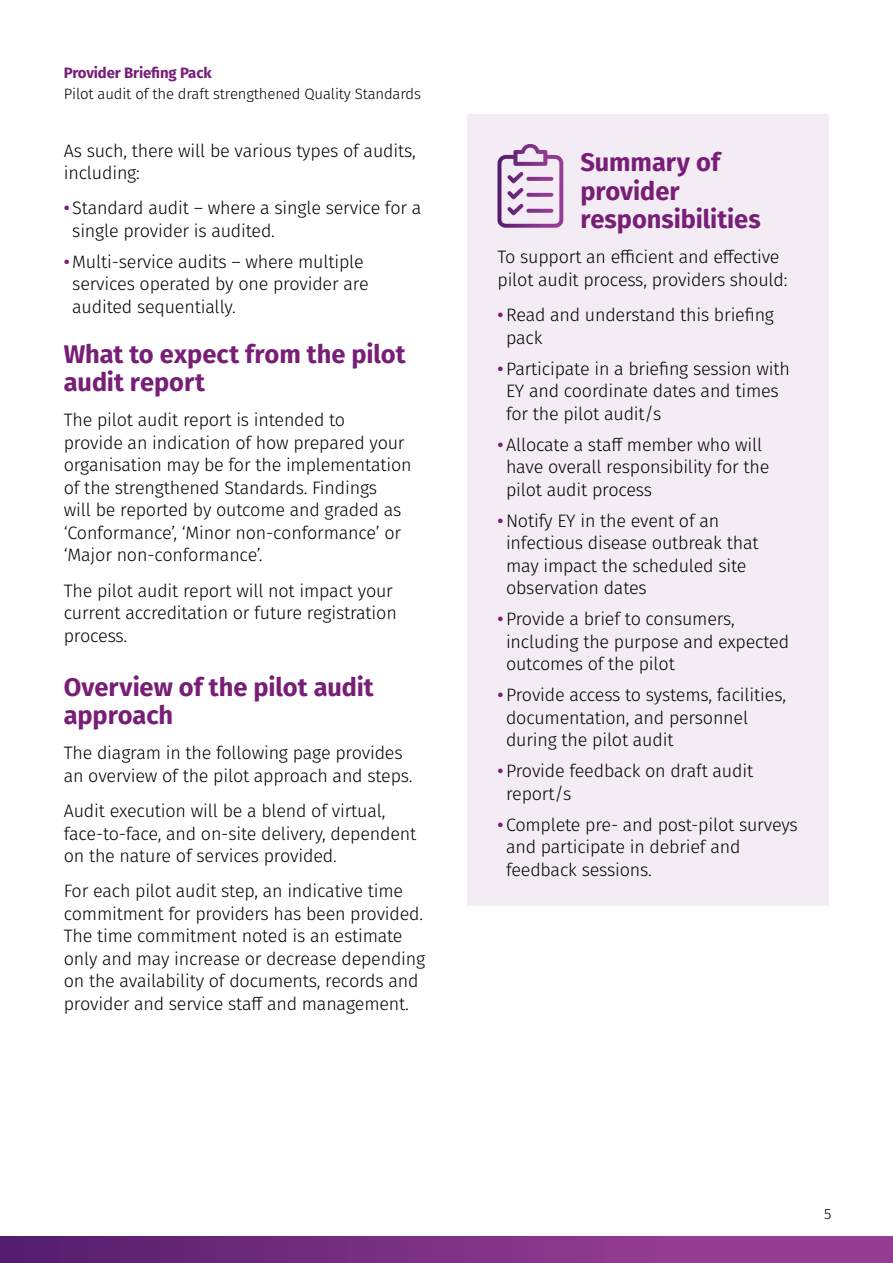
<style>
.page{position:relative;width:893px;height:1263px;background:#fff}
.page>*{position:absolute;margin:0;border:0;box-sizing:border-box;transform-origin:0 0}
.t1{font:700 25.5px/28.5px "Fira Sans";color:#781e77}
.t2{font:300 18px/22.5px "Fira Sans";letter-spacing:-.01em;color:#000}
.t3{font:300 15px "Fira Sans";letter-spacing:-.01em;color:#000}
.t4{font:700 15px "Fira Sans";letter-spacing:-.01em;color:#781e77}
.s1{font-weight:500;color:#781e77}
</style>
<div class="page">
<div style="left:0;top:1236px;width:893px;height:27px;background:linear-gradient(to right,#571f6f,#a04298)"></div>
<div style="left:468px;top:114px;width:361px;height:791px;background:#f4ecf4"></div>
<svg style="left:497px;top:144px;width:66px;height:84px"></svg>
<p class="t4" style="left:64px;top:60px;width:149px">Provider Briefing Pack</p>
<p class="t3" style="left:64px;top:83px;width:359px">Pilot audit of the draft strengthened Quality Standards</p>
<p class="t2" style="left:64px;top:139px;width:354px">As such, there will be various types of audits, including:</p>
<p class="t2" style="left:72px;top:197px;width:351px;text-indent:-8px"><span class="s1">•</span> Standard audit – where a single service for a single provider is audited.</p>
<p class="t2" style="left:72px;top:250px;width:298px;text-indent:-8px"><span class="s1">•</span>Multi-service audits – where multiple services operated by one provider are audited sequentially.</p>
<h1 class="t1" style="left:64px;top:338px;width:343px">What to expect from the pilot audit report</h1>
<p class="t2" style="left:64px;top:409px;width:349px">The pilot audit report is intended to<br>provide an indication of how prepared your organisation may be for the implementation of the strengthened Standards. Findings<br>will be reported by outcome and graded as ‘Conformance’, ‘Minor non-conformance’ or ‘Major non-conformance’.</p>
<p class="t2" style="left:64px;top:579px;width:334px">The pilot audit report will not impact your current accreditation or future registration process.</p>
<h1 class="t1" style="left:64px;top:671px;width:312px">Overview of the pilot audit approach</h1>
<p class="t2" style="left:64px;top:742px;width:350px">The diagram in the following page provides an overview of the pilot approach and steps.</p>
<p class="t2" style="left:64px;top:799px;width:354px">Audit execution will be a blend of virtual, face-to-face, and on-site delivery, dependent on the nature of services provided.</p>
<p class="t2" style="left:64px;top:880px;width:363px">For each pilot audit step, an indicative time commitment for providers has been provided.<br>The time commitment noted is an estimate only and may increase or decrease depending on the availability of documents, records and provider and service staff and management.</p>
<h1 class="t1" style="left:580px;top:146px;width:182px">Summary of provider responsibilities</h1>
<p class="t2" style="left:497px;top:246px;width:291px">To support an efficient and effective pilot audit process, providers should:</p>
<p class="t2" style="left:506px;top:304px;width:270px;text-indent:-8px"><span class="s1">•</span>Read and understand this briefing pack</p>
<p class="t2" style="left:506px;top:357px;width:285px;text-indent:-8px"><span class="s1">•</span>Participate in a briefing session with<br>EY and coordinate dates and times for the pilot audit/s</p>
<p class="t2" style="left:506px;top:433px;width:265px;text-indent:-8px"><span class="s1">•</span>Allocate a staff member who will have overall responsibility for the pilot audit process</p>
<p class="t2" style="left:506px;top:509px;width:254px;text-indent:-8px"><span class="s1">•</span>Notify EY in the event of an infectious disease outbreak that may impact the scheduled site observation dates</p>
<p class="t2" style="left:506px;top:608px;width:285px;text-indent:-8px"><span class="s1">•</span>Provide a brief to consumers, including the purpose and expected outcomes of the pilot</p>
<p class="t2" style="left:506px;top:684px;width:282px;text-indent:-8px"><span class="s1">•</span>Provide access to systems, facilities, documentation, and personnel during the pilot audit</p>
<p class="t2" style="left:506px;top:760px;width:249px;text-indent:-8px"><span class="s1">•</span>Provide feedback on draft audit report/s</p>
<p class="t2" style="left:506px;top:813px;width:293px;text-indent:-8px"><span class="s1">•</span>Complete pre- and post-pilot surveys and participate in debrief and feedback sessions.</p>
<p class="t3" style="left:824px;top:1203px;width:9px">5</p>
</div>
